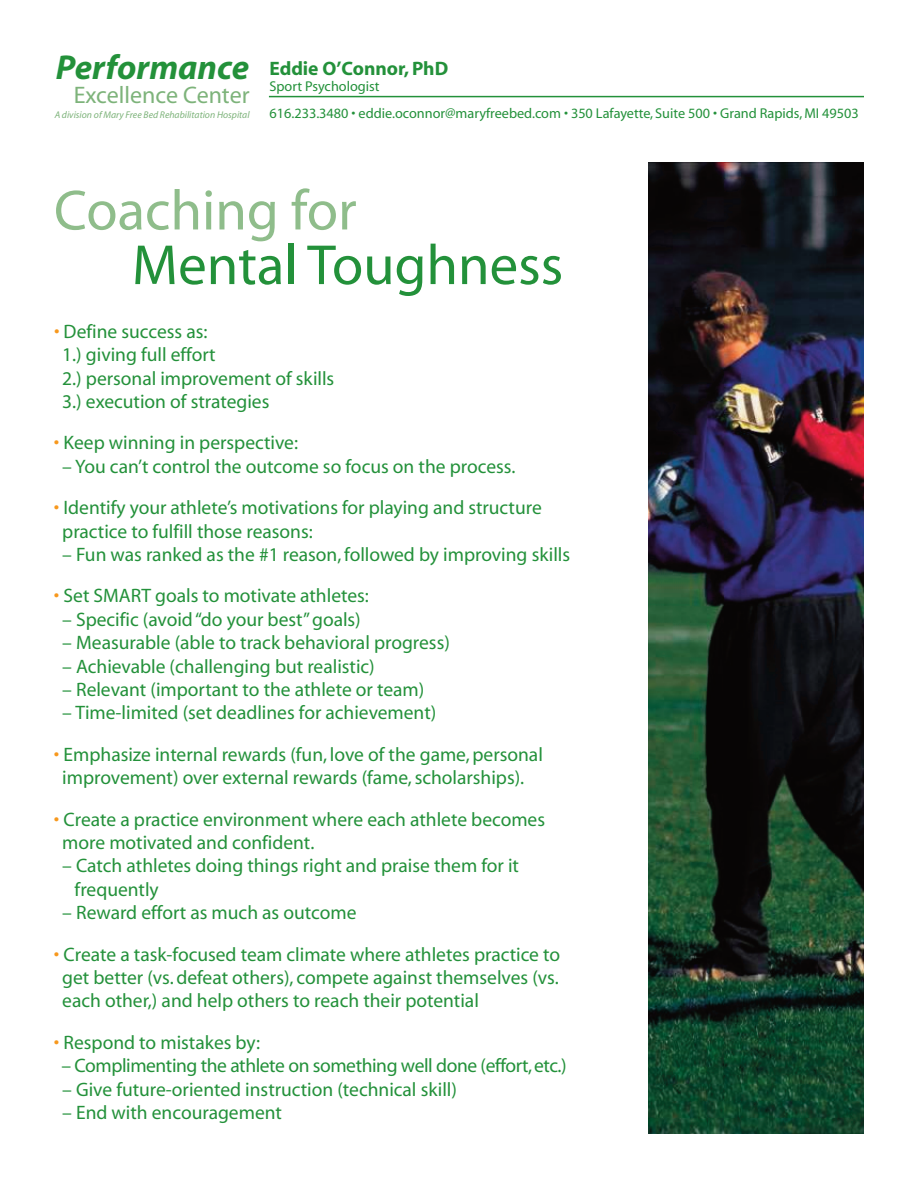
<style>
.page{position:relative;width:918px;height:1188px;background:#fff}
.page>*{position:absolute;margin:0;border:0;box-sizing:border-box;transform-origin:0 0}
.t1{font:57px "Myriad";color:#23913a}
.t2{font:57px "Myriad";color:#8fbd8b}
.t3{font:italic 700 34.8px "Myriad";color:#23913a}
.t4{font:24px "Myriad";color:#7db37a}
.t5{font:19.5px/23.4px "Myriad";color:#23913a}
.t6{font:19.5px "Myriad";letter-spacing:-.02em;color:#23913a}
.t7{font:700 19.5px "Myriad";color:#23913a}
.t8{font:14.25px/26.2px "Myriad";color:#23913a}
.t9{font:italic 9.75px "Myriad";color:#7db37a}
.s1{color:#f7981d}
</style>
<div class="page">
<hr style="left:269px;top:96px;width:595px;height:1px;background:#23913a">
<img style="left:648px;top:163px;width:216px;height:971px">
<h2 class="t3" style="left:56px;top:54px;width:195px">Performance</h2>
<p class="t4" style="left:74px;top:86px;width:177px">Excellence Center</p>
<p class="t9" style="left:55px;top:111px;width:196px">A division of Mary Free Bed Rehabilitation Hospital</p>
<p class="t7" style="left:270px;top:61px;width:180px">Eddie O’Connor,PhD</p>
<p class="t8" style="left:270px;top:75px;width:591px">Sport Psychologist<br>616.233.3480 • eddie.oconnor@maryfreebed.com • 350 Lafayette, Suite 500 • Grand Rapids, MI 49503</p>
<h1 class="t2" style="left:54px;top:189px;width:304px">Coaching for</h1>
<h1 class="t1" style="left:132px;top:244px;width:433px">Mental Toughness</h1>
<p class="t5" style="left:62px;top:321px;width:274px;text-indent:-8px"><span class="s1">•</span> Define success as:<br>1.) giving full effort<br>2.) personal improvement of skills<br>3.) execution of strategies</p>
<p class="t5" style="left:54px;top:433px;width:246px"><span class="s1">•</span> Keep winning in perspective:</p>
<p class="t5" style="left:62px;top:456px;width:455px">– You can’t control the outcome so focus on the process.</p>
<p class="t5" style="left:62px;top:498px;width:481px;text-indent:-8px"><span class="s1">•</span> Identify your athlete’s motivations for playing and structure practice to fulfill those reasons:</p>
<p class="t5" style="left:62px;top:544px;width:509px">– Fun was ranked as the #1 reason,followed by improving skills</p>
<p class="t5" style="left:54px;top:586px;width:316px"><span class="s1">•</span> Set SMART goals to motivate athletes:</p>
<p class="t5" style="left:62px;top:609px;width:300px">– Specific (avoid“do your best”goals)</p>
<p class="t5" style="left:62px;top:633px;width:389px">– Measurable (able to track behavioral progress)</p>
<p class="t5" style="left:62px;top:656px;width:314px">– Achievable (challenging but realistic)</p>
<p class="t5" style="left:62px;top:679px;width:364px">– Relevant (important to the athlete or team)</p>
<p class="t5" style="left:62px;top:703px;width:376px">– Time-limited (set deadlines for achievement)</p>
<p class="t5" style="left:54px;top:744px;width:490px;text-align:center"><span class="s1">•</span> Emphasize internal rewards (fun, love of the game, personal improvement) over external rewards (fame,scholarships).</p>
<p class="t5" style="left:62px;top:809px;width:484px;text-indent:-8px"><span class="s1">•</span> Create a practice environment where each athlete becomes more motivated and confident.</p>
<p class="t5" style="left:75px;top:856px;width:446px;text-indent:-12px">– Catch athletes doing things right and praise them for it frequently</p>
<p class="t5" style="left:62px;top:903px;width:296px">– Reward effort as much as outcome</p>
<p class="t5" style="left:62px;top:944px;width:499px;text-align:justify;text-indent:-8px"><span class="s1">•</span> Create a task-focused team climate where athletes practice to get better (vs.defeat others), compete against themselves (vs. each other,) and help others to reach their potential</p>
<p class="t5" style="left:54px;top:1032px;width:208px"><span class="s1">•</span> Respond to mistakes by:</p>
<p class="t6" style="left:61px;top:1058px;width:507px">– Complimenting the athlete on something well done (effort,etc.)</p>
<p class="t5" style="left:62px;top:1079px;width:396px">– Give future-oriented instruction (technical skill)</p>
<p class="t5" style="left:62px;top:1102px;width:221px">– End with encouragement</p>
</div>
